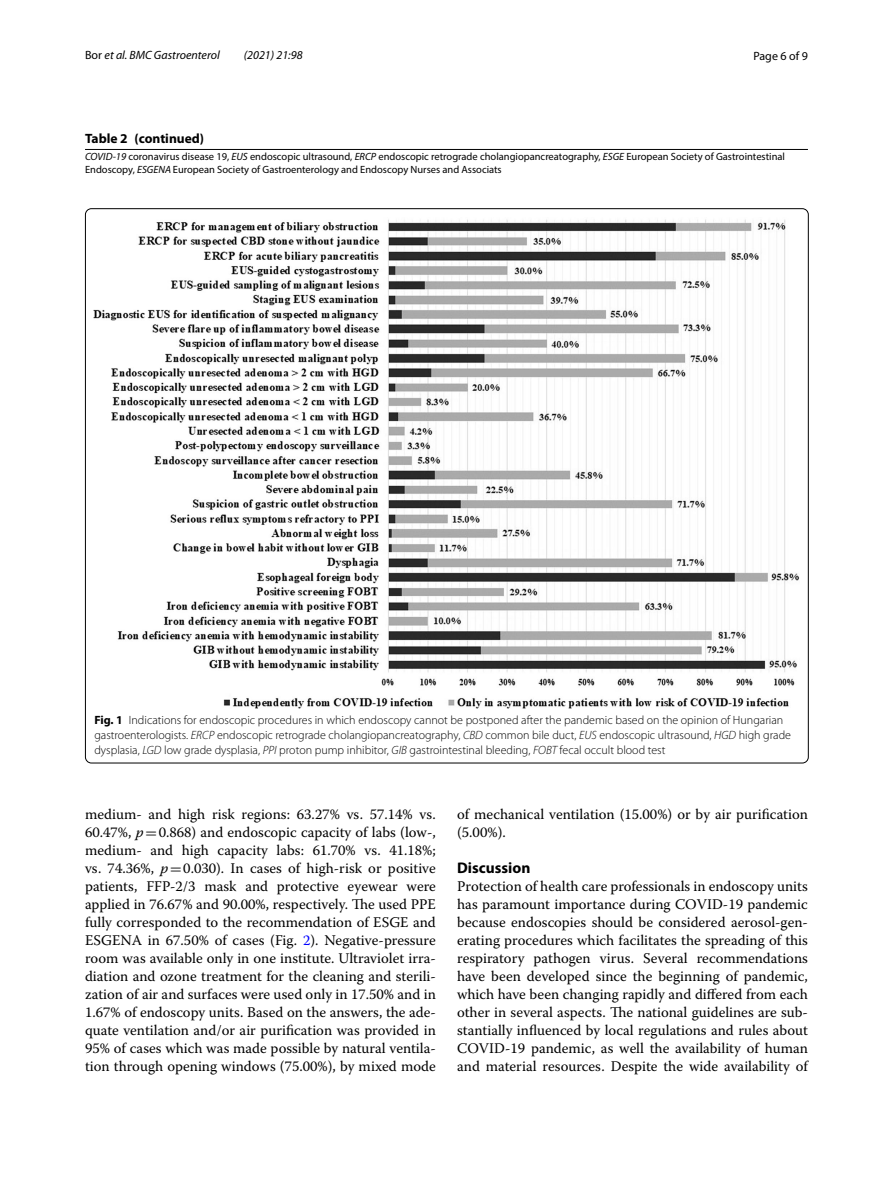
<style>
.page{position:relative;width:893px;height:1187px;background:#fff}
.page>*{position:absolute;margin:0;border:0;box-sizing:border-box;transform-origin:0 0}
.t1{font:700 15.45px "Myriad Pro";color:#000}
.t2{font:14.7px/18px "Warnock Pro";color:#000;text-align:justify}
.t3{font:700 13.5px "Myriad Pro";color:#000}
.t4{font:300 12px/15px "Myriad Pro";color:#000}
.t5{font:italic 12px "Myriad Pro";color:#000}
.t6{font:12px "Myriad Pro";color:#000}
.t7{font:10.5px/12.8px "Myriad Pro";color:#000}
.s1{font-style:normal}
.s2{font-style:italic}
.s3{font-weight:700}
.s4{font-family:"MTSY"}
.s5{color:#00f}
</style>
<div class="page">
<hr style="left:85px;top:149px;width:723px;height:1px;background:#000">
<img style="left:94px;top:219px;width:705px;height:489px">
<p class="t5" style="left:85px;top:48px;width:136px"><span class="s1">Bor</span> et al. BMC Gastroenterol</p>
<p class="t5" style="left:244px;top:48px;width:60px">(2021) 21:98</p>
<p class="t6" style="left:753px;top:48px;width:56px">Page 6 of 9</p>
<p class="t3" style="left:85px;top:130px;width:121px">Table 2 (continued)</p>
<p class="t7" style="left:85px;top:150px;width:701px"><span class="s2">COVID-19</span> coronavirus disease 19, <span class="s2">EUS</span> endoscopic ultrasound, <span class="s2">ERCP</span> endoscopic retrograde cholangiopancreatography, <span class="s2">ESGE</span> European Society of Gastrointestinal<br>Endoscopy, <span class="s2">ESGENA</span> European Society of Gastroenterology and Endoscopy Nurses and Associats</p>
<p class="t4" style="left:94px;top:712px;width:698px"><span class="s3">Fig. 1</span> Indications for endoscopic procedures in which endoscopy cannot be postponed after the pandemic based on the opinion of Hungarian gastroenterologists. <span class="s2">ERCP</span> endoscopic retrograde cholangiopancreatography, <span class="s2">CBD</span> common bile duct, <span class="s2">EUS</span> endoscopic ultrasound, <span class="s2">HGD</span> high grade dysplasia, <span class="s2">LGD</span> low grade dysplasia, <span class="s2">PPI</span> proton pump inhibitor, <span class="s2">GIB</span> gastrointestinal bleeding, <span class="s2">FOBT</span> fecal occult blood test</p>
<p class="t2" style="left:85px;top:804px;width:352px">medium- and high risk regions: 63.27% vs. 57.14% vs.<br>60.47%, <span class="s2">p</span><span class="s4">=</span>0.868) and endoscopic capacity of labs (low-, medium- and high capacity labs: 61.70% vs. 41.18%; vs. 74.36%, <span class="s2">p</span><span class="s4">=</span>0.030). In cases of high-risk or positive patients, FFP-2/3 mask and protective eyewear were applied in 76.67% and 90.00%, respectively. The used PPE fully corresponded to the recommendation of ESGE and ESGENA in 67.50% of cases (Fig. <span class="s5">2</span>). Negative-pressure room was available only in one institute. Ultraviolet irra&shy;diation and ozone treatment for the cleaning and sterili&shy;zation of air and surfaces were used only in 17.50% and in 1.67% of endoscopy units. Based on the answers, the ade&shy;quate ventilation and/or air purification was provided in 95% of cases which was made possible by natural ventila&shy;tion through opening windows (75.00%), by mixed mode</p>
<p class="t2" style="left:457px;top:804px;width:352px">of mechanical ventilation (15.00%) or by air purification (5.00%).</p>
<p class="t1" style="left:457px;top:857px;width:75px">Discussion</p>
<p class="t2" style="left:457px;top:876px;width:352px">Protection of health care professionals in endoscopy units has paramount importance during COVID-19 pandemic because endoscopies should be considered aerosol-gen&shy;erating procedures which facilitates the spreading of this respiratory pathogen virus. Several recommendations have been developed since the beginning of pandemic, which have been changing rapidly and differed from each other in several aspects. The national guidelines are sub&shy;stantially influenced by local regulations and rules about COVID-19 pandemic, as well the availability of human and material resources. Despite the wide availability of</p>
</div>
